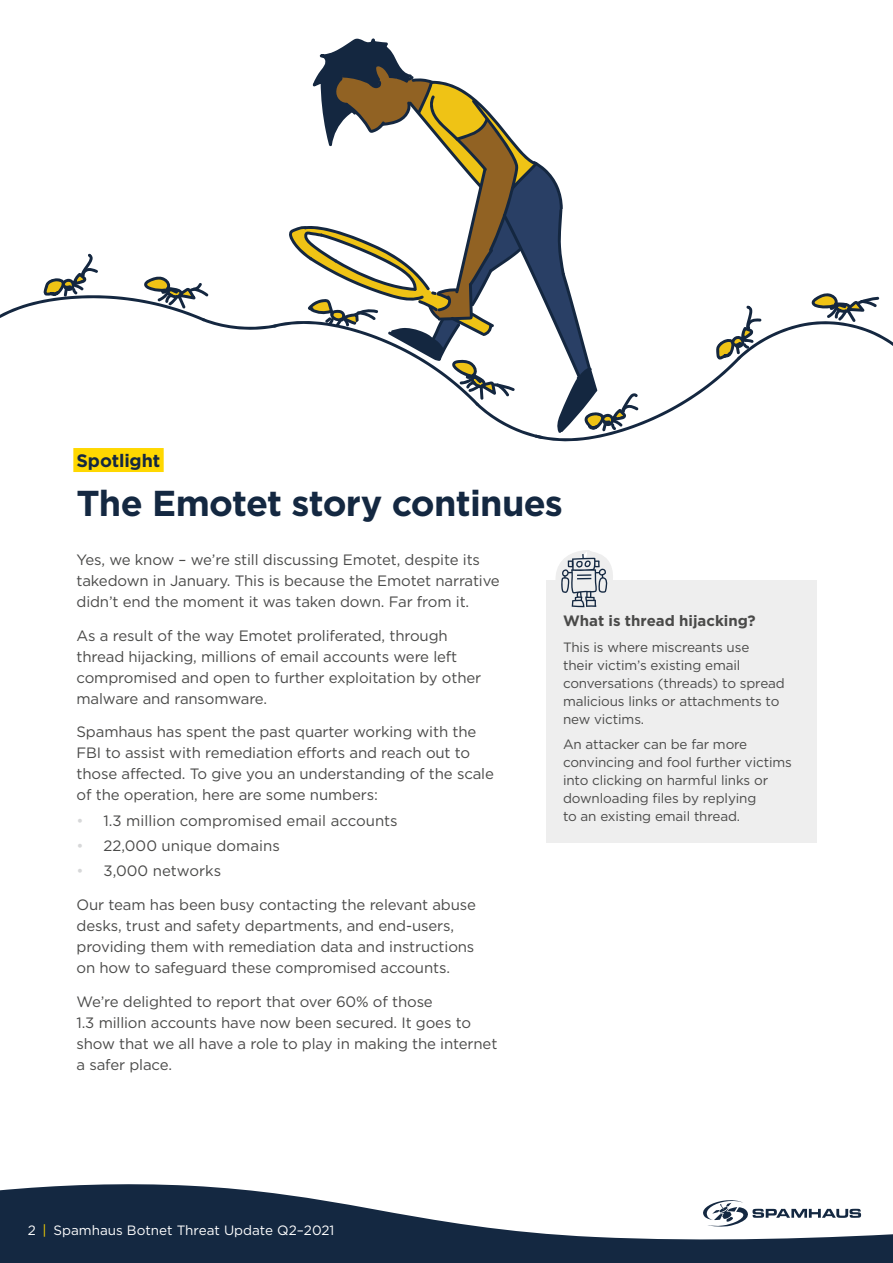
<style>
.page{position:relative;width:893px;height:1263px;background:#fff}
.page>*{position:absolute;margin:0;border:0;box-sizing:border-box;transform-origin:0 0}
.t1{font:700 36px "Gotham";letter-spacing:-.02em;color:#142841}
.t2{font:700 18px "Gotham";letter-spacing:-.005em;color:#142841}
.t3{font:15px/21px "Gotham";letter-spacing:-.01em;color:#4a4a49}
.t4{font:700 15px "Gotham";color:#4a4a49}
.t5{font:13.5px/18px "Gotham";letter-spacing:-.01em;color:#4a4a49}
.t6{font:13.5px "Gotham";color:#fff}
.s1{color:#d7d8d9}
.s2{color:#ffd800}
</style>
<div class="page">
<svg style="left:0;top:1184px;width:893px;height:79px;fill:#142841"></svg>
<svg style="left:702px;top:1199px;width:159px;height:28px"></svg>
<div style="left:546px;top:581px;width:270px;height:262px;background:#eee"></div>
<div style="left:73px;top:448px;width:91px;height:24px;background:#ffd800"></div>
<svg style="left:550px;top:550px;width:61px;height:58px"></svg>
<svg style="left:0;top:38px;width:893px;height:404px"></svg>
<p class="t2" style="left:77px;top:450px;width:85px">Spotlight</p>
<h1 class="t1" style="left:77px;top:482px;width:488px">The Emotet story continues</h1>
<p class="t3" style="left:77px;top:549px;width:425px">Yes, we know – we’re still discussing Emotet, despite its takedown in January. This is because the Emotet narrative didn’t end the moment it was taken down. Far from it.</p>
<p class="t3" style="left:77px;top:625px;width:406px">As a result of the way Emotet proliferated, through thread hijacking, millions of email accounts were left compromised and open to further exploitation by other malware and ransomware.</p>
<p class="t3" style="left:77px;top:721px;width:419px">Spamhaus has spent the past quarter working with the FBI to assist with remediation efforts and reach out to those affected. To give you an understanding of the scale of the operation, here are some numbers:</p>
<p class="t3" style="left:77px;top:810px;width:323px"><span class="s1">•</span> 1.3 million compromised email accounts</p>
<p class="t3" style="left:77px;top:835px;width:205px"><span class="s1">•</span> 22,000 unique domains</p>
<p class="t3" style="left:77px;top:860px;width:146px"><span class="s1">•</span> 3,000 networks</p>
<p class="t3" style="left:77px;top:894px;width:401px">Our team has been busy contacting the relevant abuse desks, trust and safety departments, and end-users, providing them with remediation data and instructions on how to safeguard these compromised accounts.</p>
<p class="t3" style="left:77px;top:991px;width:422px">We’re delighted to report that over 60% of those<br>1.3 million accounts have now been secured. It goes to show that we all have a role to play in making the internet a safer place.</p>
<p class="t6" style="left:28px;top:1223px;width:308px">2 <span class="s2">|</span> Spamhaus Botnet Threat Update Q2–2021</p>
<p class="t4" style="left:563px;top:612px;width:194px">What is thread hijacking?</p>
<p class="t5" style="left:563px;top:638px;width:223px">This is where miscreants use<br>their victim’s existing email conversations (threads) to spread malicious links or attachments to new victims.</p>
<p class="t5" style="left:563px;top:734px;width:230px">An attacker can be far more convincing and fool further victims into clicking on harmful links or downloading files by replying<br>to an existing email thread.</p>
</div>
